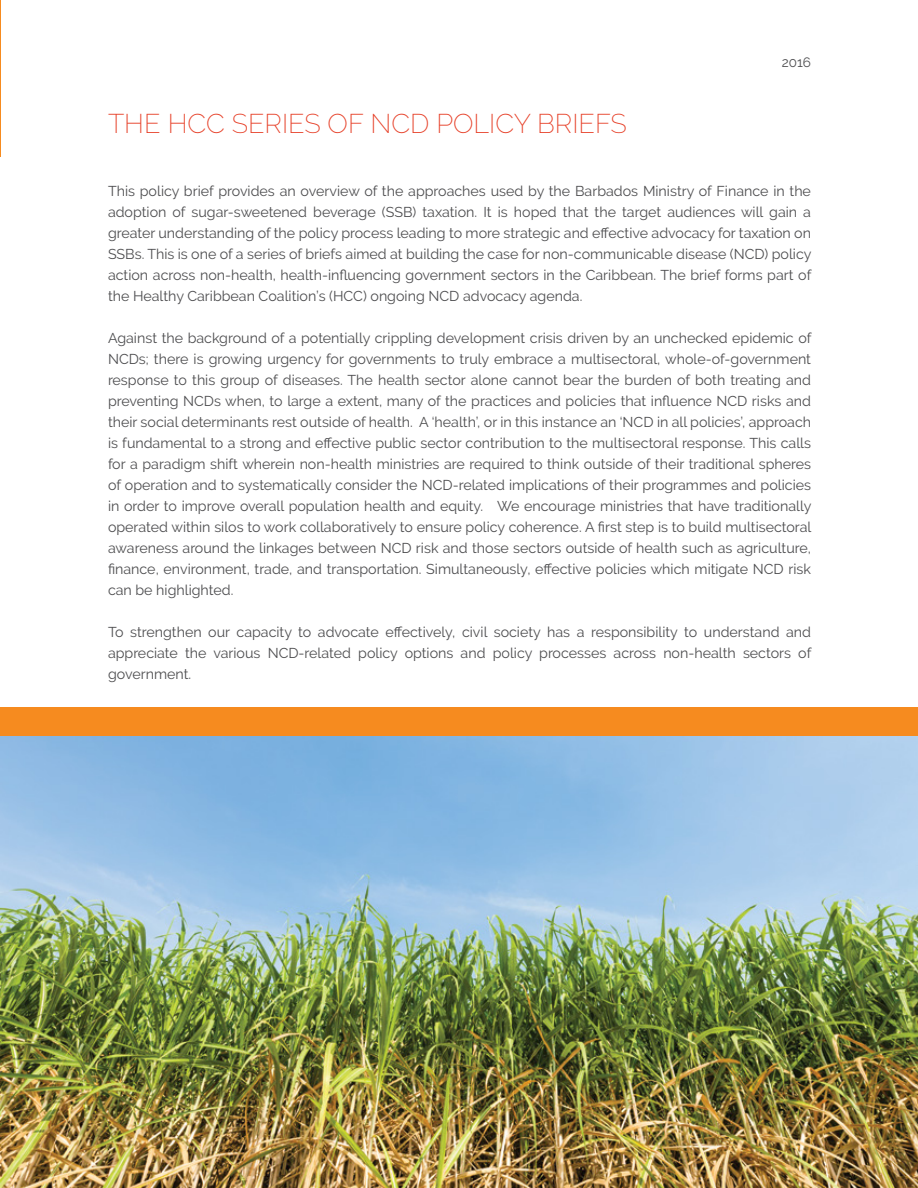
<style>
.page{position:relative;width:918px;height:1188px;background:#fff}
.page>*{position:absolute;margin:0;border:0;box-sizing:border-box;transform-origin:0 0}
.t1{font:200 27px "Raleway";color:#e63e26}
.t2{font:14.25px/21px "Raleway";color:#4d4d4f;text-align:justify}
.t3{font:13.5px "Raleway";color:#4d4d4f}
</style>
<div class="page">
<hr style="left:0;top:0;width:1px;height:561px;background:#f68b1f">
<hr style="left:0;top:157px;width:1px;height:543px;background:#fff">
<img style="left:0;top:735px;width:918px;height:453px">
<div style="left:0;top:707px;width:918px;height:28px;background:#f68b1f"></div>
<h1 class="t1" style="left:108px;top:108px;width:520px">THE HCC SERIES OF NCD POLICY BRIEFS</h1>
<p class="t3" style="left:782px;top:54px;width:31px">2016</p>
<p class="t2" style="left:108px;top:181px;width:705px">This policy brief provides an overview of the approaches used by the Barbados Ministry of Finance in the adoption of sugar-sweetened beverage (SSB) taxation. It is hoped that the target audiences will gain a greater understanding of the policy process leading to more strategic and effective advocacy for taxation on SSBs. This is one of a series of briefs aimed at building the case for non-communicable disease (NCD) policy action across non-health, health-influencing government sectors in the Caribbean. The brief forms part of the Healthy Caribbean Coalition’s (HCC) ongoing NCD advocacy agenda.</p>
<p class="t2" style="left:108px;top:328px;width:705px">Against the background of a potentially crippling development crisis driven by an unchecked epidemic of NCDs; there is growing urgency for governments to truly embrace a multisectoral, whole-of-government response to this group of diseases. The health sector alone cannot bear the burden of both treating and preventing NCDs when, to large a extent, many of the practices and policies that influence NCD risks and their social determinants rest outside of health. A ‘health’, or in this instance an ‘NCD in all policies’, approach is fundamental to a strong and effective public sector contribution to the multisectoral response. This calls for a paradigm shift wherein non-health ministries are required to think outside of their traditional spheres of operation and to systematically consider the NCD-related implications of their programmes and policies in order to improve overall population health and equity. We encourage ministries that have traditionally operated within silos to work collaboratively to ensure policy coherence. A first step is to build multisectoral awareness around the linkages between NCD risk and those sectors outside of health such as agriculture, finance, environment, trade, and transportation. Simultaneously, effective policies which mitigate NCD risk can be highlighted.</p>
<p class="t2" style="left:108px;top:622px;width:705px">To strengthen our capacity to advocate effectively, civil society has a responsibility to understand and appreciate the various NCD-related policy options and policy processes across non-health sectors of government.</p>
</div>
